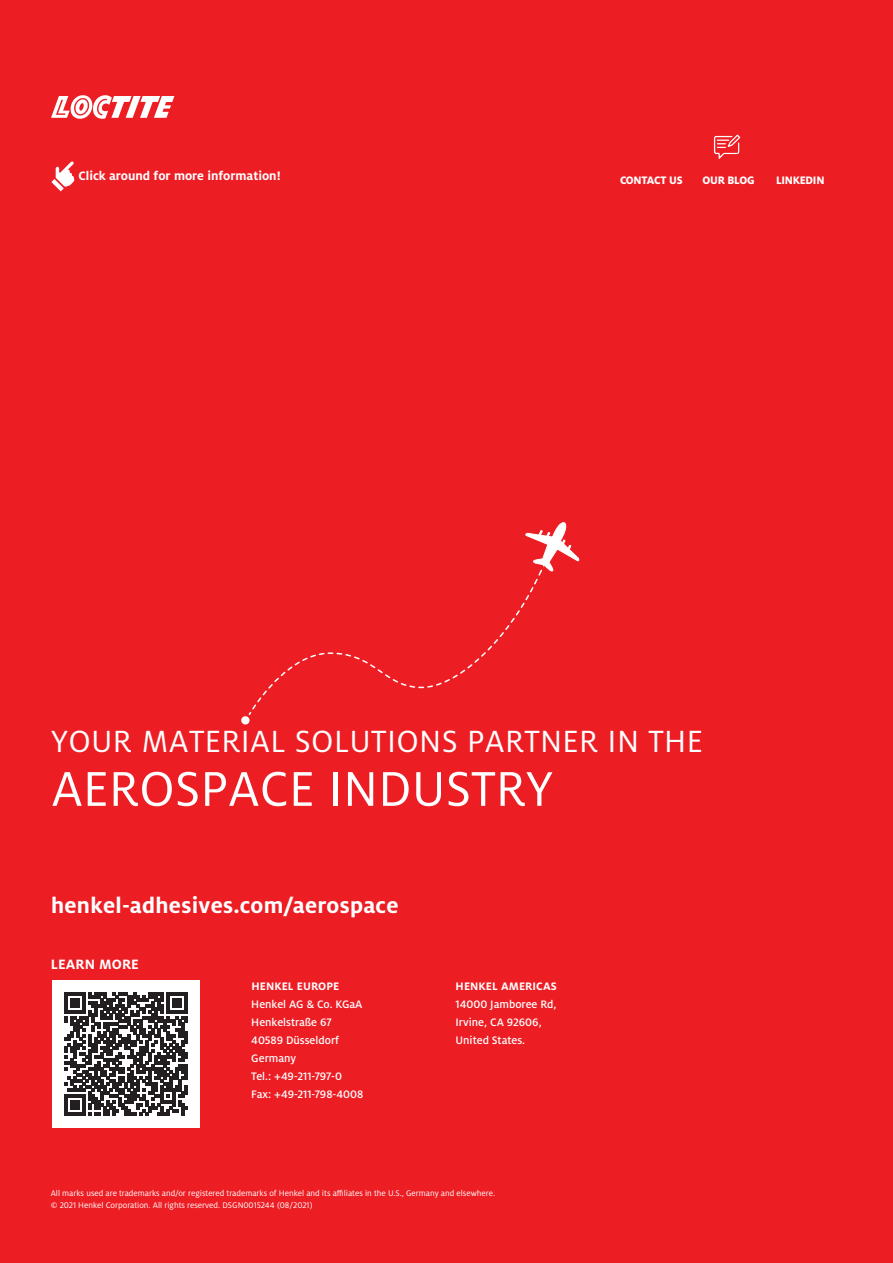
<style>
.page{position:relative;width:893px;height:1263px;background:#ed1d24}
.page>*{position:absolute;margin:0;border:0;box-sizing:border-box;transform-origin:0 0}
.t1{font:54.15px "Henkel Milo";color:#fff}
.t2{font:34.05px "Henkel Milo";letter-spacing:.01em;color:#fff}
.t3{font:700 24px "Henkel Milo";letter-spacing:.015em;color:#fff}
.t4{font:700 15px "Henkel Milo";letter-spacing:.01em;color:#fff}
.t5{font:700 13.5px "Henkel Milo";color:#fff}
.t6{font:500 12px/18px "Henkel Milo";color:#fff}
.t7{font:700 12px "Henkel Milo";letter-spacing:.01em;color:#fff}
.t8{font:800 12px "Henkel Milo";letter-spacing:-.02em;color:#fff}
.t9{font:9px/12px "Henkel Milo";color:#fff}
</style>
<div class="page">
<svg style="left:714px;top:134px;width:26px;height:25px"></svg>
<svg style="left:51px;top:179px;width:13px;height:12px"></svg>
<svg style="left:56px;top:161px;width:18px;height:26px"></svg>
<div style="left:52px;top:980px;width:147px;height:147px;background:#fff"></div>
<svg style="left:64px;top:992px;width:123px;height:123px"></svg>
<div style="left:241px;top:716px;width:9px;height:8px;background:#fff;border-radius:50%"></div>
<svg style="left:525px;top:522px;width:55px;height:50px"></svg>
<svg style="left:248px;top:563px;width:298px;height:152px"></svg>
<svg style="left:51px;top:95px;width:123px;height:24px"></svg>
<h3 class="t5" style="left:78px;top:168px;width:204px">Click around for more information!</h3>
<h3 class="t8" style="left:620px;top:173px;width:64px">CONTACT US</h3>
<h3 class="t8" style="left:702px;top:173px;width:54px">OUR BLOG</h3>
<h3 class="t8" style="left:776px;top:173px;width:50px">LINKEDIN</h3>
<h2 class="t2" style="left:51px;top:722px;width:653px">YOUR MATERIAL SOLUTIONS PARTNER IN THE</h2>
<h1 class="t1" style="left:51px;top:759px;width:503px">AEROSPACE INDUSTRY</h1>
<h3 class="t3" style="left:51px;top:892px;width:349px">henkel-adhesives.com/aerospace</h3>
<h3 class="t4" style="left:51px;top:956px;width:90px">LEARN MORE</h3>
<h3 class="t7" style="left:251px;top:979px;width:90px">HENKEL EUROPE</h3>
<h3 class="t6" style="left:251px;top:995px;width:113px">Henkel AG &amp; Co. KGaA<br>Henkelstraße 67<br>40589 Düsseldorf<br>Germany<br>Tel.: +49-211-797-0<br>Fax: +49-211-798-4008</h3>
<h3 class="t7" style="left:456px;top:979px;width:103px">HENKEL AMERICAS</h3>
<h3 class="t6" style="left:456px;top:995px;width:103px">14000 Jamboree Rd,<br>Irvine, CA 92606,<br>United States.</h3>
<p class="t9" style="left:51px;top:1187px;width:446px">All marks used are trademarks and/or registered trademarks of Henkel and its affiliates in the U.S., Germany and elsewhere. © 2021 Henkel Corporation. All rights reserved. DSGN0015244 (08/2021)</p>
</div>
